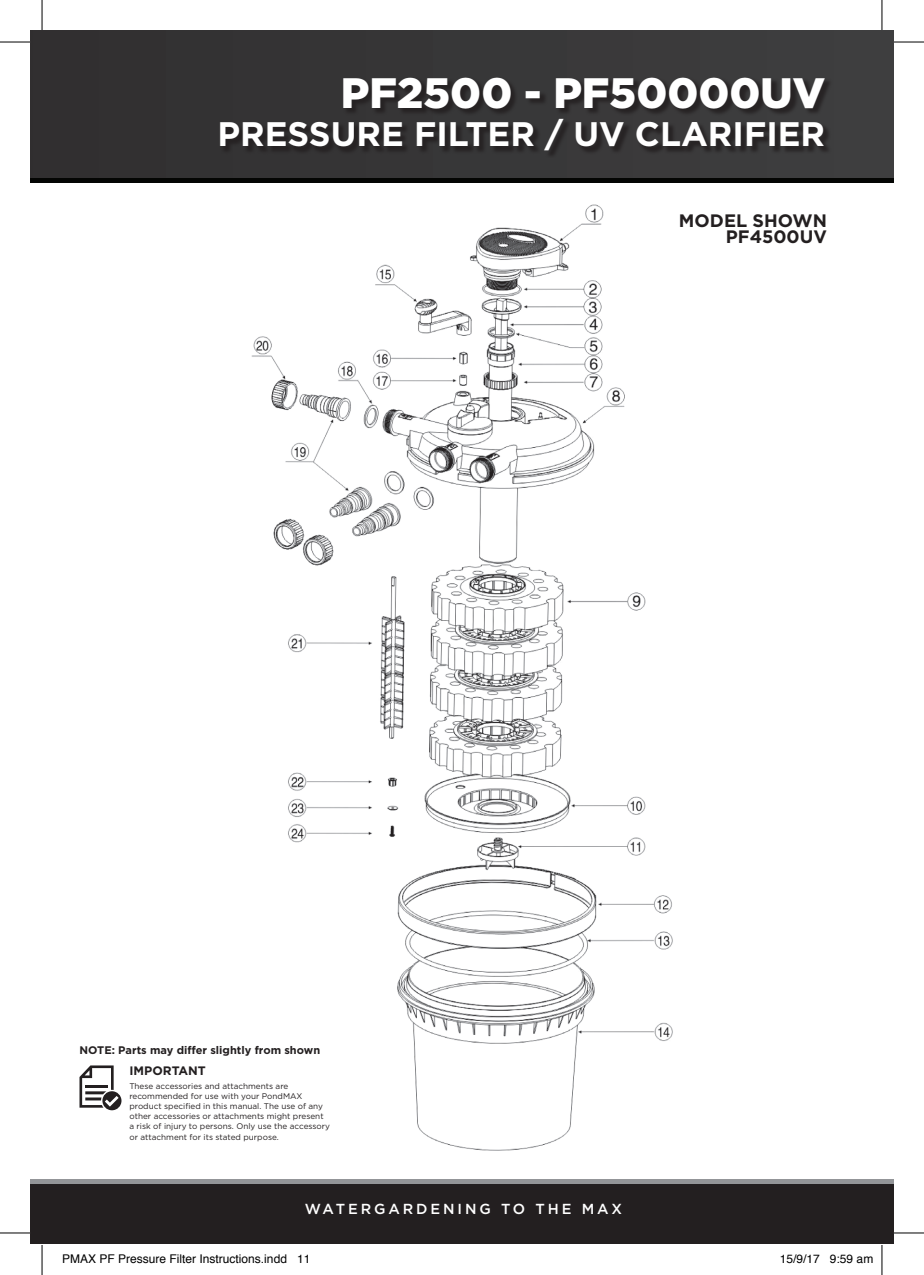
<style>
.page{position:relative;width:924px;height:1275px;background:#fff}
.page>*{position:absolute;margin:0;border:0;box-sizing:border-box;transform-origin:0 0}
.t1{font:900 42.6px "Gotham HTF";color:#fff}
.t2{font:700 34px "Gotham";color:#fff}
.t3{font:700 18px/16px "Gotham";color:#231f20;text-align:right}
.t4{font:500 14.6px "Gotham";letter-spacing:.2em;color:#fff}
.t5{font:700 12.2px "Gotham";color:#231f20}
.t6{font:12px "Helvetica";color:#000}
.t7{font:700 11px "Gotham";color:#231f20}
.t8{font:8.2px/10.2px "Gotham";color:#231f20}
</style>
<div class="page">
<div style="left:31px;top:1183px;width:861px;height:61px;background:#231f20"></div>
<hr style="left:31px;top:1179px;width:861px;height:4px;background:#939598">
<div style="left:31px;top:31px;width:861px;height:147px;background:#363536"></div>
<hr style="left:31px;top:178px;width:861px;height:4px;background:#040503">
<div style="left:221px;top:77px;width:611px;height:81px;background:#231f20;opacity:.85"></div>
<img style="left:251px;top:204px;width:422px;height:947px">
<svg style="left:79px;top:1065px;width:42px;height:45px"></svg>
<hr style="left:0;top:42px;width:30px;height:1px;background:#000">
<hr style="left:893px;top:42px;width:30px;height:1px;background:#000">
<hr style="left:0;top:1232px;width:30px;height:1px;background:#000">
<hr style="left:893px;top:1232px;width:30px;height:1px;background:#000">
<hr style="left:42px;top:0;width:1px;height:30px;background:#000">
<hr style="left:42px;top:1245px;width:1px;height:30px;background:#000">
<hr style="left:881px;top:0;width:1px;height:30px;background:#000">
<hr style="left:881px;top:1245px;width:1px;height:30px;background:#000">
<h1 class="t1" style="left:340px;top:68px;width:485px">PF2500 - PF50000UV</h1>
<h2 class="t2" style="left:217px;top:111px;width:609px">PRESSURE FILTER / UV CLARIFIER</h2>
<h3 class="t3" style="left:678px;top:212px;width:149px">MODEL SHOWN<br>PF4500UV</h3>
<h3 class="t7" style="left:79px;top:1042px;width:242px">NOTE: Parts may differ slightly from shown</h3>
<h3 class="t5" style="left:129px;top:1062px;width:78px">IMPORTANT</h3>
<p class="t8" style="left:129px;top:1080px;width:202px">These accessories and attachments are recommended for use with your PondMAX product specified in this manual. The use of any other accessories or attachments might present a risk of injury to persons. Only use the accessory or attachment for its stated purpose.</p>
<h3 class="t4" style="left:305px;top:1199px;width:318px">WATERGARDENING TO THE MAX</h3>
<h3 class="t6" style="left:62px;top:1249px;width:250px">PMAX PF Pressure Filter Instructions.indd 11</h3>
<h3 class="t6" style="left:779px;top:1249px;width:95px">15/9/17 9:59 am</h3>
</div>
